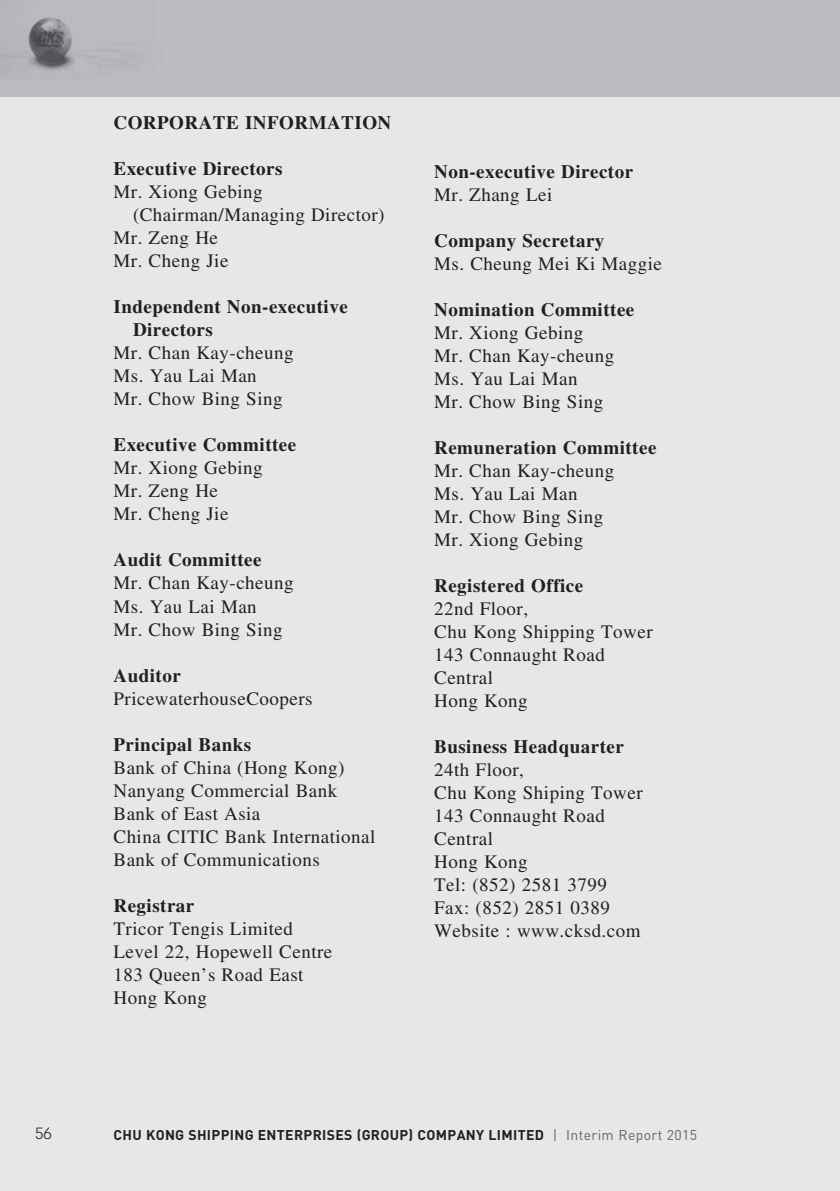
<style>
.page{position:relative;width:840px;height:1191px;background:#fff}
.page>*{position:absolute;margin:0;border:0;box-sizing:border-box;transform-origin:0 0}
.t1{font:19px/23px "Times LT Std";letter-spacing:.025em;color:#231f20}
.t2{font:700 19px/23px "Times LT Std";letter-spacing:.025em;color:#231f20}
.t3{font:300 16px "Vectora LT Std";color:#231f20}
.t4{font:700 14px "DIN Pro";letter-spacing:.025em;color:#231f20}
.s1{font-weight:400;color:#636366}
</style>
<div class="page">
<div style="left:0;top:0;width:839px;height:1191px;background:#e6e7e9"></div>
<div style="left:0;top:0;width:839px;height:97px;background:#bcbdc0"></div>
<img style="left:0;top:17px;width:132px;height:55px">
<p class="t2" style="left:113px;top:111px;width:279px">CORPORATE INFORMATION</p>
<p class="t2" style="left:113px;top:157px;width:170px">Executive Directors</p>
<p class="t1" style="left:113px;top:180px;width:150px">Mr. Xiong Gebing</p>
<p class="t1" style="left:133px;top:203px;width:253px">(Chairman/Managing Director)</p>
<p class="t1" style="left:113px;top:226px;width:106px">Mr. Zeng He</p>
<p class="t1" style="left:113px;top:249px;width:116px">Mr. Cheng Jie</p>
<p class="t2" style="left:133px;top:295px;width:216px;text-indent:-19px">Independent Non-executive<br>Directors</p>
<p class="t1" style="left:113px;top:341px;width:181px">Mr. Chan Kay-cheung<br>Ms. Yau Lai Man<br>Mr. Chow Bing Sing</p>
<p class="t2" style="left:113px;top:433px;width:184px">Executive Committee</p>
<p class="t1" style="left:113px;top:456px;width:150px">Mr. Xiong Gebing<br>Mr. Zeng He<br>Mr. Cheng Jie</p>
<p class="t2" style="left:113px;top:548px;width:150px">Audit Committee</p>
<p class="t1" style="left:113px;top:571px;width:181px">Mr. Chan Kay-cheung<br>Ms. Yau Lai Man<br>Mr. Chow Bing Sing</p>
<p class="t2" style="left:113px;top:663px;width:69px">Auditor</p>
<p class="t1" style="left:113px;top:686px;width:200px">PricewaterhouseCoopers</p>
<p class="t2" style="left:113px;top:732px;width:139px">Principal Banks</p>
<p class="t1" style="left:113px;top:755px;width:263px">Bank of China (Hong Kong)<br>Nanyang Commercial Bank<br>Bank of East Asia<br>China CITIC Bank International<br>Bank of Communications</p>
<p class="t2" style="left:113px;top:893px;width:82px">Registrar</p>
<p class="t1" style="left:113px;top:916px;width:220px">Tricor Tengis Limited<br>Level 22, Hopewell Centre<br>183 Queen’s Road East<br>Hong Kong</p>
<p class="t2" style="left:434px;top:160px;width:200px">Non-executive Director</p>
<p class="t1" style="left:434px;top:183px;width:119px">Mr. Zhang Lei</p>
<p class="t2" style="left:434px;top:229px;width:172px">Company Secretary</p>
<p class="t1" style="left:434px;top:252px;width:229px">Ms. Cheung Mei Ki Maggie</p>
<p class="t2" style="left:434px;top:298px;width:201px">Nomination Committee</p>
<p class="t1" style="left:434px;top:321px;width:181px">Mr. Xiong Gebing<br>Mr. Chan Kay-cheung<br>Ms. Yau Lai Man<br>Mr. Chow Bing Sing</p>
<p class="t2" style="left:434px;top:436px;width:224px">Remuneration Committee</p>
<p class="t1" style="left:434px;top:459px;width:181px">Mr. Chan Kay-cheung<br>Ms. Yau Lai Man<br>Mr. Chow Bing Sing<br>Mr. Xiong Gebing</p>
<p class="t2" style="left:434px;top:574px;width:150px">Registered Office</p>
<p class="t1" style="left:434px;top:597px;width:220px">22nd Floor,<br>Chu Kong Shipping Tower<br>143 Connaught Road<br>Central<br>Hong Kong</p>
<p class="t2" style="left:434px;top:735px;width:191px">Business Headquarter</p>
<p class="t1" style="left:434px;top:758px;width:210px">24th Floor,<br>Chu Kong Shiping Tower<br>143 Connaught Road<br>Central<br>Hong Kong<br>Tel: (852) 2581 3799<br>Fax: (852) 2851 0389<br>Website : www.cksd.com</p>
<p class="t3" style="left:35px;top:1124px;width:18px">56</p>
<p class="t4" style="left:113px;top:1125px;width:585px">CHU KONG SHIPPING ENTERPRISES (GROUP) COMPANY LIMITED <span class="s1">| Interim Report 2015</span></p>
</div>
